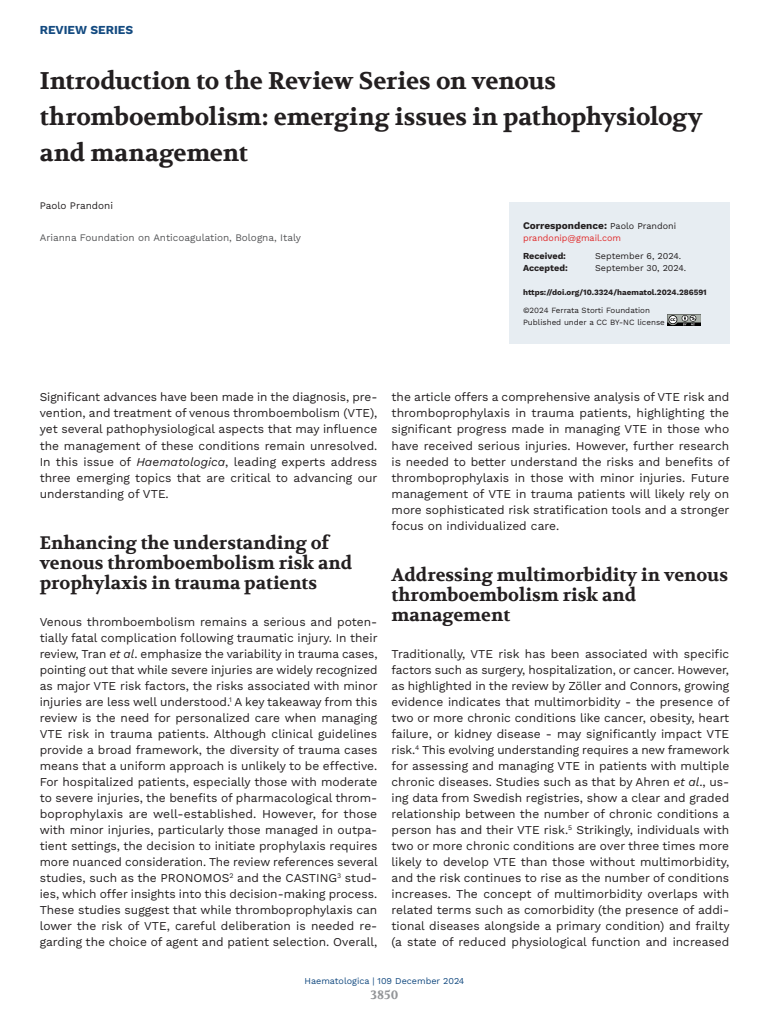
<style>
.page{position:relative;width:769px;height:1024px;background:#fff}
.page>*{position:absolute;margin:0;border:0;box-sizing:border-box;transform-origin:0 0}
.TITOLO_Articolo{font:700 24px/36px "Volkhov";letter-spacing:-.01em;color:#231f20}
.TITOLO_c18{font:700 18px/20px "Volkhov";color:#231f20}
.TESTO{font:12px/16px "Work Sans";color:#231f20;text-align:justify}
.t1{font:700 12px "Work Sans";color:#134a80}
.t2{font:700 12px "Volkhov";color:#939598}
.AFFILIAZIONI{font:10px "Work Sans";color:#57585a}
.t3{font:700 10px "Work Sans";color:#231f20}
.AUTORI{font:10px "Work Sans";color:#231f20}
.t4{font:9px "Work Sans";color:#231f20}
.t5{font:9px "Work Sans";color:#134a80}
.t6{font:9px "Work Sans";color:#e02b2b}
.t7{font:700 9px "Work Sans";color:#231f20}
.t8{font:8px "Work Sans";color:#231f20}
.SCHEDA_Sito{font:700 8px "Work Sans";color:#231f20}
.s1{font-weight:400;font-size:9px}
.s2{font-style:italic}
</style>
<div class="page">
<div style="left:508px;top:202px;width:221px;height:141px;background:#e7edf2"></div>
<img style="left:667px;top:314px;width:32px;height:11px">
<p class="t1" style="left:40px;top:23px;width:95px">REVIEW SERIES</p>
<p class="TITOLO_Articolo" style="left:40px;top:63px;width:664px">Introduction to the Review Series on venous thromboembolism: emerging issues in pathophysiology and management</p>
<p class="AUTORI" style="left:40px;top:198px;width:75px">Paolo Prandoni</p>
<p class="AFFILIAZIONI" style="left:40px;top:230px;width:263px">Arianna Foundation on Anticoagulation, Bologna, Italy</p>
<p class="t3" style="left:523px;top:220px;width:154px">Correspondence: <span class="s1">Paolo Prandoni</span></p>
<p class="t6" style="left:523px;top:231px;width:99px">prandonip@gmail.com</p>
<p class="t7" style="left:523px;top:251px;width:44px">Received:</p>
<p class="t4" style="left:595px;top:249px;width:87px">September 6, 2024.</p>
<p class="t7" style="left:523px;top:263px;width:46px">Accepted:</p>
<p class="t4" style="left:595px;top:261px;width:93px">September 30, 2024.</p>
<p class="SCHEDA_Sito" style="left:523px;top:288px;width:185px">https://doi.org/10.3324/haematol.2024.286591</p>
<p class="t8" style="left:523px;top:304px;width:128px">©2024 Ferrata Storti Foundation</p>
<p class="t8" style="left:523px;top:316px;width:143px">Published under a CC BY-NC license</p>
<p class="TESTO" style="left:40px;top:389px;width:339px">Significant advances have been made in the diagnosis, pre&shy;vention, and treatment of venous thromboembolism (VTE), yet several pathophysiological aspects that may influence the management of these conditions remain unresolved.<br>In this issue of <span class="s2">Haematologica</span>, leading experts address three emerging topics that are critical to advancing our understanding of VTE.</p>
<p class="TITOLO_c18" style="left:40px;top:533px;width:314px">Enhancing the understanding of venous thromboembolism risk and prophylaxis in trauma patients</p>
<p class="TESTO" style="left:40px;top:613px;width:339px">Venous thromboembolism remains a serious and poten&shy;tially fatal complication following traumatic injury. In their review, Tran <span class="s2">et al</span>. emphasize the variability in trauma cases, pointing out that while severe injuries are widely recognized as major VTE risk factors, the risks associated with minor injuries are less well understood.<sup>1</sup> A key takeaway from this review is the need for personalized care when managing VTE risk in trauma patients. Although clinical guidelines provide a broad framework, the diversity of trauma cases means that a uniform approach is unlikely to be effective.<br>For hospitalized patients, especially those with moderate to severe injuries, the benefits of pharmacological throm&shy;boprophylaxis are well-established. However, for those with minor injuries, particularly those managed in outpa&shy;tient settings, the decision to initiate prophylaxis requires more nuanced consideration. The review references several studies, such as the PRONOMOS<sup>2</sup> and the CASTING<sup>3</sup> stud&shy;ies, which offer insights into this decision-making process.<br>These studies suggest that while thromboprophylaxis can lower the risk of VTE, careful deliberation is needed re&shy;garding the choice of agent and patient selection. Overall,</p>
<p class="TESTO" style="left:391px;top:389px;width:339px">the article offers a comprehensive analysis of VTE risk and thromboprophylaxis in trauma patients, highlighting the significant progress made in managing VTE in those who have received serious injuries. However, further research is needed to better understand the risks and benefits of thromboprophylaxis in those with minor injuries. Future management of VTE in trauma patients will likely rely on more sophisticated risk stratification tools and a stronger focus on individualized care.</p>
<p class="TITOLO_c18" style="left:391px;top:565px;width:338px">Addressing multimorbidity in venous thromboembolism risk and management</p>
<p class="TESTO" style="left:391px;top:645px;width:339px">Traditionally, VTE risk has been associated with specific factors such as surgery, hospitalization, or cancer. However, as highlighted in the review by Zöller and Connors, growing evidence indicates that multimorbidity - the presence of two or more chronic conditions like cancer, obesity, heart failure, or kidney disease - may significantly impact VTE risk.<sup>4</sup> This evolving understanding requires a new framework for assessing and managing VTE in patients with multiple chronic diseases. Studies such as that by Ahren <span class="s2">et al</span>., us&shy;ing data from Swedish registries, show a clear and graded relationship between the number of chronic conditions a person has and their VTE risk.<sup>5</sup> Strikingly, individuals with two or more chronic conditions are over three times more likely to develop VTE than those without multimorbidity, and the risk continues to rise as the number of conditions increases. The concept of multimorbidity overlaps with related terms such as comorbidity (the presence of addi&shy;tional diseases alongside a primary condition) and frailty (a state of reduced physiological function and increased</p>
<p class="t5" style="left:304px;top:974px;width:161px">Haematologica | 109 December 2024</p>
<p class="t2" style="left:370px;top:987px;width:29px">3850</p>
</div>
